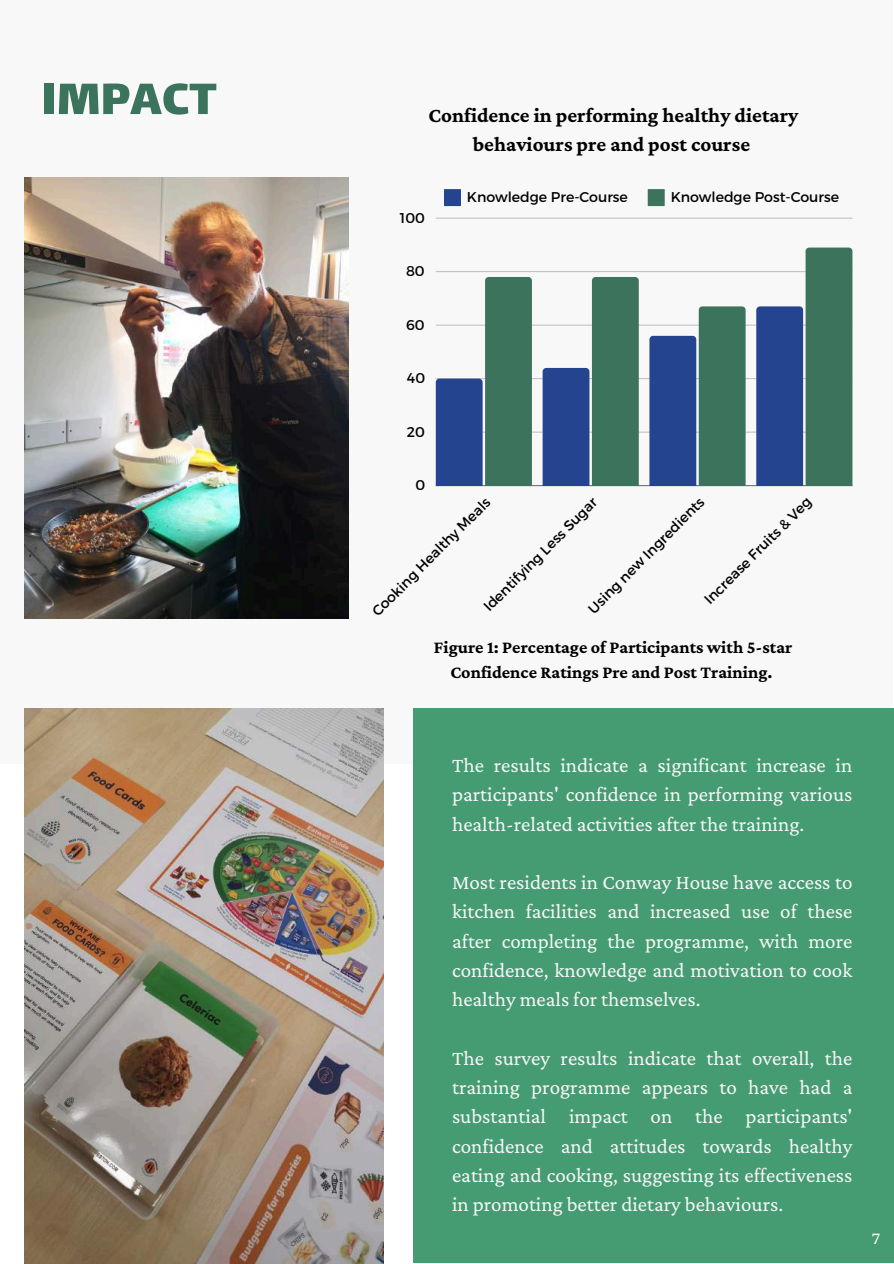
<style>
.page{position:relative;width:894px;height:1264px;background:#fff}
.page>*{position:absolute;margin:0;border:0;box-sizing:border-box;transform-origin:0 0}
.t1{font:53.25px "Lalezar";color:#3b735c}
.t2{font:21px/29.2px "Crimson Pro";color:#f8f8f8;text-align:justify}
.t3{font:700 21px/29.2px "Crimson Pro";color:#000;text-align:center}
.t4{font:700 18px/24.8px "Crimson Pro";color:#000;text-align:center}
.t5{font:18px "Crimson Pro";color:#fff}
.t6{font:14.1px "Montserrat";color:#000}
</style>
<div class="page">
<div style="left:0;top:0;width:892px;height:763px;background:#f8f8f8"></div>
<svg style="left:444px;top:189px;width:17px;height:17px"></svg>
<svg style="left:647px;top:189px;width:17px;height:17px"></svg>
<hr style="left:435px;top:485px;width:417px;height:1px;background:#000">
<hr style="left:435px;top:432px;width:417px;height:1px;background:#000">
<hr style="left:435px;top:378px;width:417px;height:1px;background:#000">
<hr style="left:435px;top:325px;width:417px;height:1px;background:#000">
<hr style="left:435px;top:271px;width:417px;height:1px;background:#000">
<hr style="left:435px;top:218px;width:417px;height:1px;background:#000">
<svg style="left:435px;top:277px;width:96px;height:208px"></svg>
<svg style="left:542px;top:277px;width:96px;height:208px"></svg>
<svg style="left:649px;top:306px;width:96px;height:179px;background:#4c7286"></svg>
<svg style="left:756px;top:247px;width:96px;height:238px;background:#4f7586"></svg>
<div style="left:414px;top:708px;width:479px;height:555px;background:#459c72"></div>
<img style="left:25px;top:708px;width:358px;height:555px">
<img style="left:25px;top:177px;width:324px;height:441px">
<h1 class="t1" style="left:42px;top:64px;width:176px">IMPACT</h1>
<p class="t3" style="left:428px;top:100px;width:371px">Confidence in performing healthy dietary behaviours pre and post course</p>
<p class="t6" style="left:400px;top:209px;width:27px">100</p>
<p class="t6" style="left:406px;top:262px;width:20px">80</p>
<p class="t6" style="left:406px;top:316px;width:20px">60</p>
<p class="t6" style="left:407px;top:369px;width:20px">40</p>
<p class="t6" style="left:407px;top:423px;width:20px">20</p>
<p class="t6" style="left:415px;top:476px;width:11px">0</p>
<p class="t6" style="left:467px;top:187px;width:162px">Knowledge Pre-Course</p>
<p class="t6" style="left:670px;top:187px;width:170px">Knowledge Post-Course</p>
<p class="t6" style="left:584px;top:604px;width:159px;rotate:-45deg">Using new Ingredients</p>
<p class="t6" style="left:699px;top:595px;width:146px;rotate:-45deg">Increase Fruits &amp; Veg</p>
<p class="t6" style="left:479px;top:602px;width:156px;rotate:-45deg">Identifying Less Sugar</p>
<p class="t6" style="left:368px;top:607px;width:162px;rotate:-45deg">Cooking Healthy Meals</p>
<p class="t4" style="left:434px;top:634px;width:360px">Figure 1: Percentage of Participants with 5-star<br>Confidence Ratings Pre and Post Training.</p>
<p class="t2" style="left:452px;top:750px;width:402px">The results indicate a significant increase in participants' confidence in performing various health-related activities after the training.</p>
<p class="t2" style="left:452px;top:867px;width:402px">Most residents in Conway House have access to kitchen facilities and increased use of these after completing the programme, with more confidence, knowledge and motivation to cook healthy meals for themselves.</p>
<p class="t2" style="left:452px;top:1042px;width:402px">The survey results indicate that overall, the training programme appears to have had a substantial impact on the participants' confidence and attitudes towards healthy eating and cooking, suggesting its effectiveness in promoting better dietary behaviours.</p>
<p class="t5" style="left:871px;top:1227px;width:10px">7</p>
</div>
